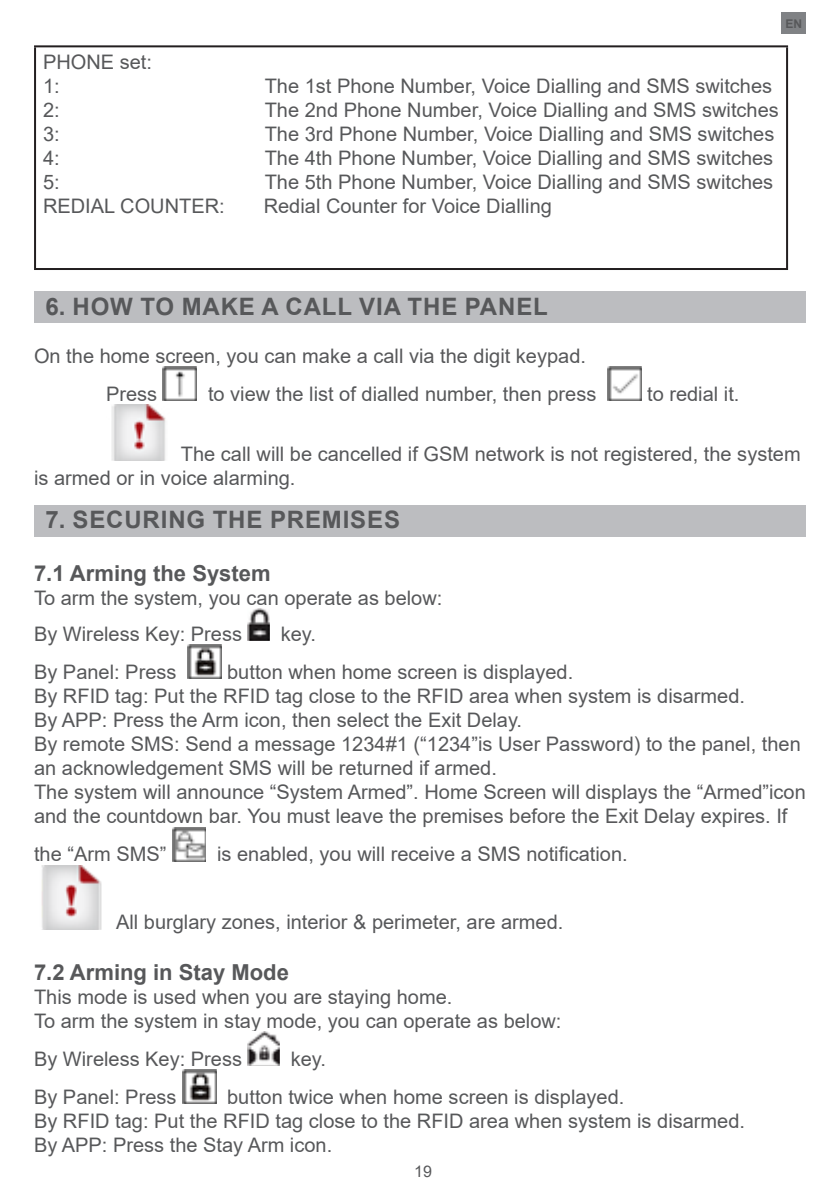
<style>
.page{position:relative;width:840px;height:1191px;background:#fff}
.page>*{position:absolute;margin:0;border:0;box-sizing:border-box;transform-origin:0 0}
.UPPERCASE_TITLE{font:700 24px "Arial";letter-spacing:.035em;color:#57585a}
.Bold{font:700 22px "Arial";color:#57585a}
.Bold-2{font:20px/24px "Arial";color:#57585a}
.t1{font:16px "Arial";color:#57585a}
.t2{font:700 12px "Arial";color:#57585a}
</style>
<div class="page">
<div style="left:781px;top:12px;width:24px;height:22px;background:#808285"></div>
<div style="left:34px;top:292px;width:771px;height:31px;background:#bcbdc0"></div>
<div style="left:34px;top:505px;width:771px;height:31px;background:#bcbdc0"></div>
<hr style="left:34px;top:45px;width:753px;height:2px;background:#231f20">
<hr style="left:34px;top:47px;width:2px;height:221px;background:#231f20">
<hr style="left:785px;top:47px;width:2px;height:221px;background:#231f20">
<hr style="left:34px;top:268px;width:753px;height:2px;background:#231f20">
<img style="left:163px;top:367px;width:34px;height:34px">
<img style="left:607px;top:367px;width:34px;height:34px">
<img style="left:111px;top:405px;width:55px;height:56px">
<img style="left:247px;top:609px;width:22px;height:32px">
<img style="left:187px;top:645px;width:34px;height:34px">
<img style="left:172px;top:827px;width:34px;height:34px">
<img style="left:41px;top:865px;width:61px;height:64px">
<img style="left:247px;top:1031px;width:32px;height:34px">
<img style="left:182px;top:1069px;width:34px;height:34px">
<p class="t2" style="left:785px;top:15px;width:18px">EN</p>
<p class="Bold-2" style="left:43px;top:50px;width:110px">PHONE set:</p>
<p class="Bold-2" style="left:43px;top:74px;width:18px">1:</p>
<p class="Bold-2" style="left:264px;top:74px;width:508px">The 1st Phone Number, Voice Dialling and SMS switches</p>
<p class="Bold-2" style="left:43px;top:98px;width:18px">2:</p>
<p class="Bold-2" style="left:264px;top:98px;width:515px">The 2nd Phone Number, Voice Dialling and SMS switches</p>
<p class="Bold-2" style="left:43px;top:122px;width:18px">3:</p>
<p class="Bold-2" style="left:264px;top:122px;width:511px">The 3rd Phone Number, Voice Dialling and SMS switches</p>
<p class="Bold-2" style="left:43px;top:146px;width:18px">4:</p>
<p class="Bold-2" style="left:264px;top:146px;width:510px">The 4th Phone Number, Voice Dialling and SMS switches</p>
<p class="Bold-2" style="left:43px;top:170px;width:18px">5:</p>
<p class="Bold-2" style="left:264px;top:170px;width:510px">The 5th Phone Number, Voice Dialling and SMS switches</p>
<p class="Bold-2" style="left:43px;top:194px;width:183px">REDIAL COUNTER:</p>
<p class="Bold-2" style="left:263px;top:194px;width:289px">Redial Counter for Voice Dialling</p>
<p class="UPPERCASE_TITLE" style="left:45px;top:289px;width:503px">6. HOW TO MAKE A CALL VIA THE PANEL</p>
<p class="Bold-2" style="left:34px;top:344px;width:553px">On the home screen, you can make a call via the digit keypad.</p>
<p class="Bold-2" style="left:106px;top:382px;width:53px">Press</p>
<p class="Bold-2" style="left:208px;top:382px;width:389px">to view the list of dialled number, then press</p>
<p class="Bold-2" style="left:646px;top:382px;width:94px">to redial it.</p>
<p class="Bold-2" style="left:34px;top:442px;width:767px;text-indent:147px">The call will be cancelled if GSM network is not registered, the system is armed or in voice alarming.</p>
<p class="UPPERCASE_TITLE" style="left:45px;top:503px;width:356px">7. SECURING THE PREMISES</p>
<p class="Bold" style="left:34px;top:558px;width:238px">7.1 Arming the System</p>
<p class="Bold-2" style="left:34px;top:586px;width:409px">To arm the system, you can operate as below:</p>
<p class="Bold-2" style="left:34px;top:622px;width:209px">By Wireless Key: Press</p>
<p class="Bold-2" style="left:281px;top:622px;width:37px">key.</p>
<p class="Bold-2" style="left:34px;top:660px;width:144px">By Panel: Press</p>
<p class="Bold-2" style="left:227px;top:660px;width:347px">button when home screen is displayed.</p>
<p class="Bold-2" style="left:34px;top:684px;width:712px">By RFID tag: Put the RFID tag close to the RFID area when system is disarmed.</p>
<p class="Bold-2" style="left:34px;top:708px;width:489px">By APP: Press the Arm icon, then select the Exit Delay.</p>
<p class="Bold-2" style="left:34px;top:732px;width:767px">By remote SMS: Send a message 1234#1 (“1234”is User Password) to the panel, then an acknowledgement SMS will be returned if armed.</p>
<p class="Bold-2" style="left:34px;top:780px;width:772px">The system will announce “System Armed”. Home Screen will displays the “Armed”icon and the countdown bar. You must leave the premises before the Exit Delay expires. If</p>
<p class="Bold-2" style="left:34px;top:842px;width:134px">the “Arm SMS”</p>
<p class="Bold-2" style="left:217px;top:842px;width:412px">is enabled, you will receive a SMS notification.</p>
<p class="Bold-2" style="left:116px;top:910px;width:448px">All burglary zones, interior &amp; perimeter, are armed.</p>
<p class="Bold" style="left:34px;top:956px;width:256px">7.2 Arming in Stay Mode</p>
<p class="Bold-2" style="left:34px;top:984px;width:419px">This mode is used when you are staying home.</p>
<p class="Bold-2" style="left:34px;top:1008px;width:528px">To arm the system in stay mode, you can operate as below:</p>
<p class="Bold-2" style="left:34px;top:1046px;width:209px">By Wireless Key: Press</p>
<p class="Bold-2" style="left:290px;top:1046px;width:37px">key.</p>
<p class="Bold-2" style="left:34px;top:1084px;width:144px">By Panel: Press</p>
<p class="Bold-2" style="left:227px;top:1084px;width:398px">button twice when home screen is displayed.</p>
<p class="Bold-2" style="left:34px;top:1108px;width:712px">By RFID tag: Put the RFID tag close to the RFID area when system is disarmed.</p>
<p class="Bold-2" style="left:34px;top:1132px;width:299px">By APP: Press the Stay Arm icon.</p>
<p class="t1" style="left:414px;top:1160px;width:19px">19</p>
</div>
